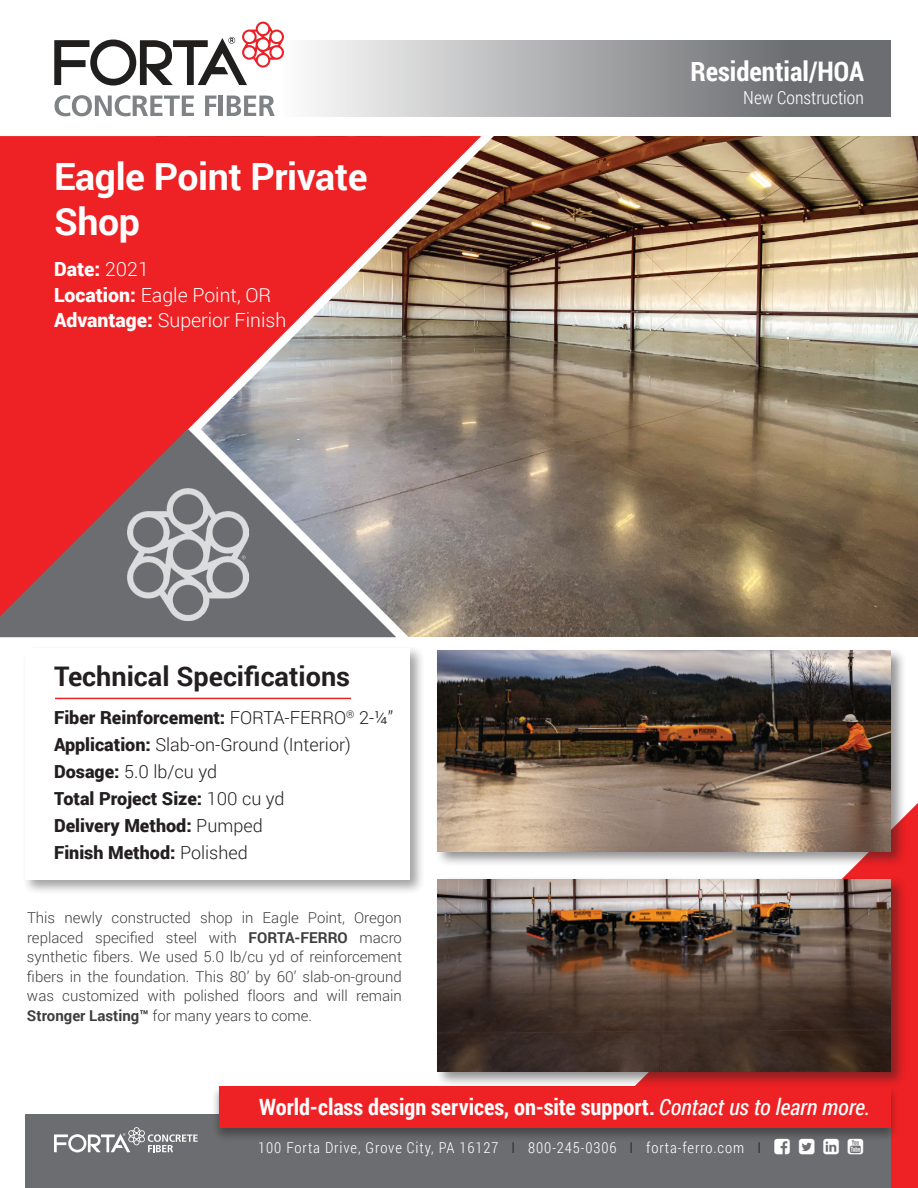
<style>
.page{position:relative;width:918px;height:1188px;background:#fff}
.page>*{position:absolute;margin:0;border:0;box-sizing:border-box;transform-origin:0 0}
.t1{font:700 37.5px/45px "Roboto";letter-spacing:-.01em;color:#fff}
.t2{font:700 27px "Roboto";color:#231f20}
.t3{font:700 27px "Roboto Condensed";color:#fff}
.t4{font:700 22.5px "Roboto Condensed";color:#fff}
.t5{font:300 19.5px/25.5px "Roboto";color:#fff}
.t6{font:900 18px/27px "Roboto";color:#231f20}
.t7{font:300 18px "Roboto Condensed";color:#fff}
.t8{font:300 15px/19.5px "Roboto";color:#3e3e3f;text-align:justify}
.t9{font:300 15px "Roboto Condensed";letter-spacing:.06em;color:#fff}
.s1{font-weight:900}
.s2{font-weight:300}
.s3{font-weight:700}
.s4{font-weight:400;font-style:italic}
.s5{color:#231f20}
</style>
<div class="page">
<img style="left:496px;top:136px;width:422px;height:501px">
<svg style="left:186px;top:421px;width:369px;height:217px;background:#887a6e"></svg>
<svg style="left:313px;top:40px;width:578px;height:77px;background:#a4a5a6"></svg>
<svg style="left:55px;top:95px;width:139px;height:21px"></svg>
<svg style="left:205px;top:96px;width:11px;height:20px"></svg>
<hr style="left:219px;top:96px;width:4px;height:20px;background:#808385">
<svg style="left:227px;top:95px;width:48px;height:21px"></svg>
<svg style="left:54px;top:22px;width:230px;height:64px"></svg>
<svg style="left:481px;top:136px;width:15px;height:317px;background:#826c57"></svg>
<svg style="left:0;top:136px;width:481px;height:481px;background:#d14a48"></svg>
<svg style="left:0;top:429px;width:396px;height:208px;background:#a46d70"></svg>
<div style="left:845px;top:803px;width:73px;height:385px;background:#ee2124"></div>
<div style="left:22px;top:645px;width:404px;height:251px;background:#231f20;opacity:.5"></div>
<div style="left:25px;top:648px;width:384px;height:231px;background:#fff"></div>
<div style="left:26px;top:1114px;width:865px;height:74px;background:#6c6d70"></div>
<div style="left:211px;top:1084px;width:688px;height:58px;background:#231f20;opacity:.5"></div>
<div style="left:219px;top:1086px;width:672px;height:41px;background:#ee2124"></div>
<svg style="left:54px;top:1127px;width:144px;height:25px"></svg>
<hr style="left:55px;top:698px;width:296px;height:1px;background:#ee2124">
<img style="left:128px;top:488px;width:121px;height:133px">
<div style="left:434px;top:648px;width:472px;height:220px;background:#231f20;opacity:.5"></div>
<img style="left:437px;top:651px;width:453px;height:200px">
<div style="left:434px;top:876px;width:472px;height:212px;background:#231f20;opacity:.5"></div>
<img style="left:437px;top:879px;width:453px;height:192px">
<svg style="left:775px;top:1139px;width:15px;height:3px"></svg>
<svg style="left:799px;top:1139px;width:15px;height:3px"></svg>
<svg style="left:823px;top:1139px;width:16px;height:3px"></svg>
<svg style="left:848px;top:1139px;width:15px;height:3px"></svg>
<h1 class="t1" style="left:54px;top:153px;width:315px">Eagle Point Private<br>Shop</h1>
<h3 class="t5" style="left:54px;top:256px;width:234px"><span class="s1">Date:</span> 2021<br><span class="s1">Location:</span> Eagle Point, OR<br><span class="s1">Advantage:</span> Superior Finish</h3>
<h2 class="t2" style="left:54px;top:657px;width:298px">Technical Specifications</h2>
<p class="t6" style="left:54px;top:703px;width:341px">Fiber Reinforcement: <span class="s2">FORTA-FERRO</span><sup>®</sup> <span class="s2">2-¼”<br></span>Application: <span class="s2">Slab-on-Ground (Interior)<br></span>Dosage: <span class="s2">5.0 lb/cu yd<br></span>Total Project Size: <span class="s2">100 cu yd<br></span>Delivery Method: <span class="s2">Pumped<br></span>Finish Method: <span class="s2">Polished</span></p>
<p class="t8" style="left:27px;top:908px;width:377px">This newly constructed shop in Eagle Point, Oregon replaced specified steel with <span class="s3">FORTA-FERRO</span> macro synthetic fibers. We used 5.0 lb/cu yd of reinforcement fibers in the foundation. This 80’ by 60’ slab-on-ground was customized with polished floors and will remain <span class="s3">Stronger Lasting™</span> for many years to come.</p>
<h2 class="t3" style="left:691px;top:53px;width:175px">Residential/HOA</h2>
<p class="t7" style="left:743px;top:85px;width:122px">New Construction</p>
<h3 class="t4" style="left:259px;top:1092px;width:612px">World-class design services, on-site support. <span class="s4">Contact us to learn more.</span></h3>
<p class="t9" style="left:258px;top:1137px;width:504px">100 Forta Drive, Grove City, PA 16127 <span class="s5">I</span> 800-245-0306 <span class="s5">I</span> forta-ferro.com <span class="s5">I</span></p>
</div>
